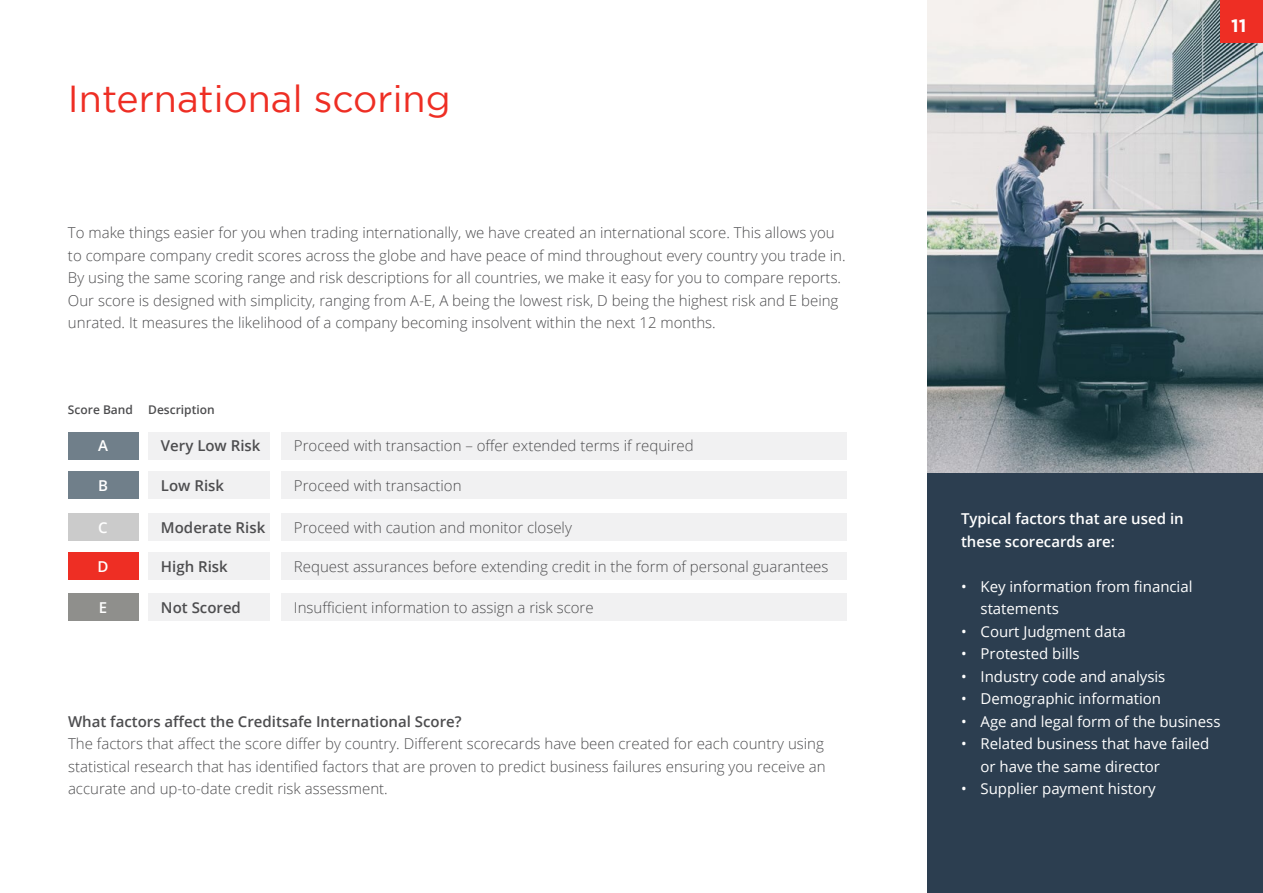
<style>
.page{position:relative;width:1263px;height:893px;background:#fff}
.page>*{position:absolute;margin:0;border:0;box-sizing:border-box;transform-origin:0 0}
.t1{font:37.5px "Gotham";color:#ee2e24}
.t2{font:700 18px "Gotham";color:#fff}
.t3{font:300 15px/22.5px "Open Sans";color:#4d4d4f}
.t4{font:15px/22.5px "Open Sans";color:#fff}
.t5{font:600 15px "Open Sans";color:#4d4d4f}
.t6{font:600 15px/22.5px "Open Sans";color:#fff}
.t7{font:600 12px "Open Sans";color:#4d4d4f}
</style>
<div class="page">
<hr style="left:0;top:0;width:1px;height:893px;background:#9fa7af">
<div style="left:927px;top:0;width:336px;height:893px;background:#2c3e50"></div>
<div style="left:68px;top:432px;width:70px;height:28px;background:#707f8a"></div>
<div style="left:148px;top:432px;width:122px;height:28px;background:#f1f1f2"></div>
<div style="left:281px;top:432px;width:565px;height:28px;background:#f1f1f2"></div>
<div style="left:68px;top:513px;width:70px;height:28px;background:#cbcbcb"></div>
<div style="left:148px;top:513px;width:122px;height:28px;background:#f1f1f2"></div>
<div style="left:281px;top:513px;width:565px;height:28px;background:#f1f1f2"></div>
<div style="left:68px;top:471px;width:70px;height:28px;background:#707f8a"></div>
<div style="left:148px;top:471px;width:122px;height:28px;background:#f1f1f2"></div>
<div style="left:281px;top:471px;width:565px;height:28px;background:#f1f1f2"></div>
<div style="left:68px;top:552px;width:70px;height:28px;background:#ee2e24"></div>
<div style="left:148px;top:552px;width:122px;height:28px;background:#f1f1f2"></div>
<div style="left:281px;top:552px;width:565px;height:28px;background:#f1f1f2"></div>
<div style="left:68px;top:593px;width:70px;height:28px;background:#8f8f8c"></div>
<div style="left:148px;top:593px;width:122px;height:28px;background:#f1f1f2"></div>
<div style="left:281px;top:593px;width:565px;height:28px;background:#f1f1f2"></div>
<img style="left:927px;top:0;width:336px;height:473px">
<div style="left:1220px;top:0;width:43px;height:43px;background:#ee2e24"></div>
<h1 class="t1" style="left:68px;top:78px;width:384px">International scoring</h1>
<p class="t3" style="left:68px;top:221px;width:779px">To make things easier for you when trading internationally, we have created an international score. This allows you to compare company credit scores across the globe and have peace of mind throughout every country you trade in.<br>By using the same scoring range and risk descriptions for all countries, we make it easy for you to compare reports.<br>Our score is designed with simplicity, ranging from A-E, A being the lowest risk, D being the highest risk and E being unrated. It measures the likelihood of a company becoming insolvent within the next 12 months.</p>
<p class="t7" style="left:68px;top:401px;width:67px">Score Band</p>
<p class="t7" style="left:148px;top:401px;width:68px">Description</p>
<p class="t6" style="left:98px;top:434px;width:11px">A</p>
<p class="t5" style="left:161px;top:436px;width:101px">Very Low Risk</p>
<p class="t3" style="left:294px;top:434px;width:401px">Proceed with transaction – offer extended terms if required</p>
<p class="t6" style="left:98px;top:474px;width:11px">B</p>
<p class="t5" style="left:161px;top:475px;width:65px">Low Risk</p>
<p class="t3" style="left:294px;top:474px;width:169px">Proceed with transaction</p>
<p class="t6" style="left:98px;top:516px;width:11px">C</p>
<p class="t5" style="left:161px;top:517px;width:106px">Moderate Risk</p>
<p class="t3" style="left:294px;top:516px;width:279px">Proceed with caution and monitor closely</p>
<p class="t6" style="left:98px;top:555px;width:13px">D</p>
<p class="t5" style="left:161px;top:556px;width:68px">High Risk</p>
<p class="t3" style="left:294px;top:555px;width:536px">Request assurances before extending credit in the form of personal guarantees</p>
<p class="t6" style="left:99px;top:596px;width:10px">E</p>
<p class="t5" style="left:161px;top:597px;width:81px">Not Scored</p>
<p class="t3" style="left:294px;top:595px;width:301px">Insufficient information to assign a risk score</p>
<p class="t5" style="left:68px;top:711px;width:395px">What factors affect the Creditsafe International Score?</p>
<p class="t3" style="left:68px;top:732px;width:759px;text-align:justify">The factors that affect the score differ by country. Different scorecards have been created for each country using statistical research that has identified factors that are proven to predict business failures ensuring you receive an accurate and up-to-date credit risk assessment.</p>
<p class="t2" style="left:1231px;top:15px;width:17px">11</p>
<p class="t6" style="left:961px;top:507px;width:224px">Typical factors that are used in these scorecards are:</p>
<p class="t4" style="left:980px;top:575px;width:213px;text-indent:-19px">• Key information from financial statements</p>
<p class="t4" style="left:961px;top:620px;width:166px">• Court Judgment data</p>
<p class="t4" style="left:961px;top:642px;width:120px">• Protested bills</p>
<p class="t4" style="left:961px;top:665px;width:206px">• Industry code and analysis</p>
<p class="t4" style="left:961px;top:687px;width:202px">• Demographic information</p>
<p class="t4" style="left:961px;top:710px;width:261px">• Age and legal form of the business</p>
<p class="t4" style="left:980px;top:732px;width:230px;text-indent:-20px">• Related business that have failed or have the same director</p>
<p class="t4" style="left:961px;top:777px;width:196px">• Supplier payment history</p>
</div>
